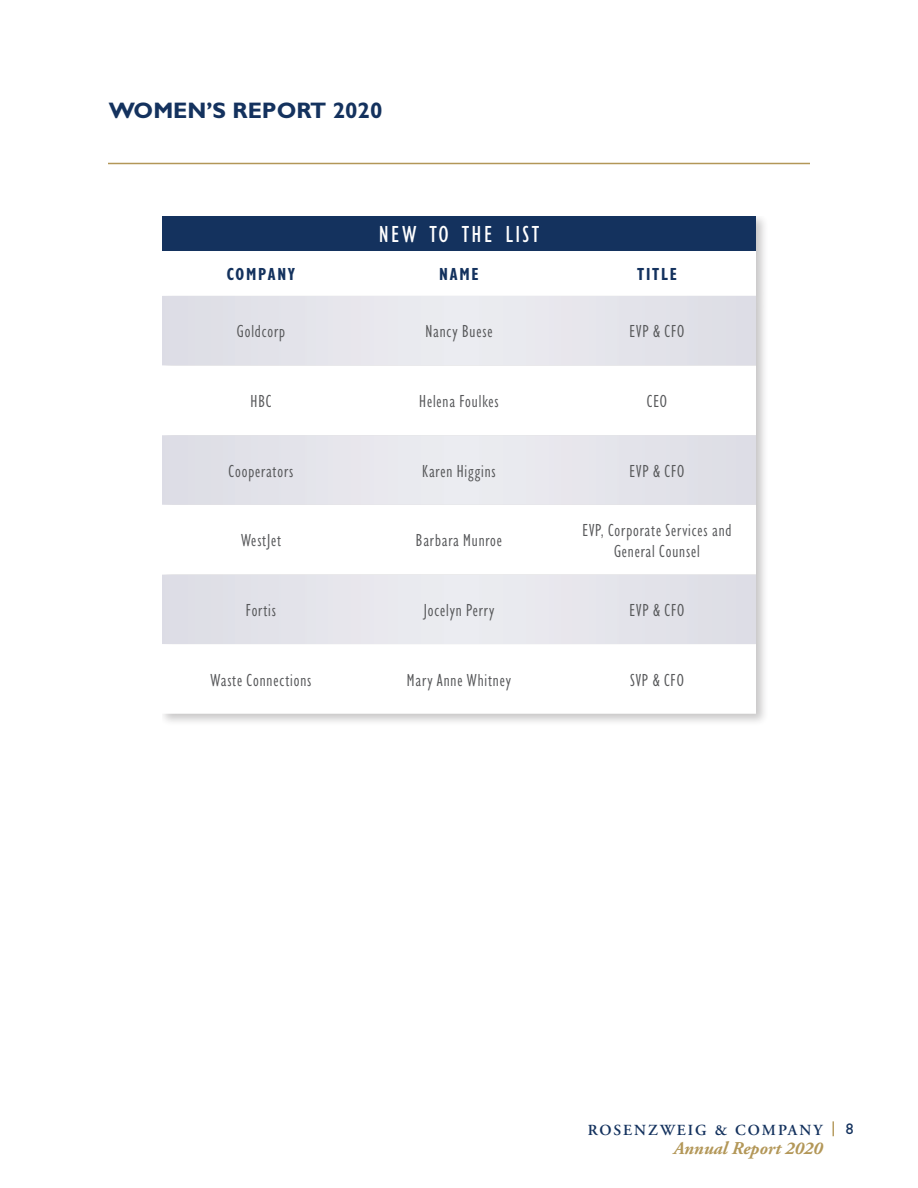
<style>
.page{position:relative;width:918px;height:1188px;background:#fff}
.page>*{position:absolute;margin:0;border:0;box-sizing:border-box;transform-origin:0 0}
.t1{font:condensed 24px "Gill Sans";letter-spacing:.1em;color:#fff}
.t2{font:700 22.5px "Gill Sans Std";color:#14325e}
.t3{font:condensed 18px/21px "Gill Sans Nova";letter-spacing:.05em;color:#57585a;text-align:center}
.t4{font:italic 700 18px "Adobe Garamond Pro";color:#b39758}
.t5{font:700 condensed 18px "Gill Sans Nova";letter-spacing:.1em;color:#14325e}
.t6{font:600 15.45px "Adobe Garamond Pro";letter-spacing:.13em;color:#14325e}
.t7{font:15.45px "Gill Sans Std";color:#14325e}
</style>
<div class="page">
<hr style="left:108px;top:163px;width:702px;height:1px;background:#b39758">
<svg style="left:833px;top:1121px;width:1px;height:15px"></svg>
<div style="left:162px;top:216px;width:607px;height:511px;background:#231f20;opacity:.25"></div>
<div style="left:162px;top:216px;width:594px;height:35px;background:#14325e"></div>
<svg style="left:162px;top:251px;width:594px;height:45px"></svg>
<div style="left:162px;top:296px;width:594px;height:209px;background:#e4e5eb"></div>
<svg style="left:162px;top:366px;width:594px;height:69px"></svg>
<svg style="left:162px;top:505px;width:594px;height:209px"></svg>
<p class="t2" style="left:109px;top:97px;width:275px">WOMEN’S REPORT 2020</p>
<p class="t1" style="left:379px;top:222px;width:162px">NEW TO THE LIST</p>
<p class="t5" style="left:227px;top:262px;width:70px">COMPANY</p>
<p class="t5" style="left:439px;top:262px;width:41px">NAME</p>
<p class="t5" style="left:637px;top:262px;width:41px">TITLE</p>
<p class="t3" style="left:237px;top:321px;width:50px">Goldcorp</p>
<p class="t3" style="left:425px;top:321px;width:69px">Nancy Buese</p>
<p class="t3" style="left:630px;top:321px;width:56px">EVP &amp; CFO</p>
<p class="t3" style="left:251px;top:390px;width:22px">HBC</p>
<p class="t3" style="left:419px;top:390px;width:81px">Helena Foulkes</p>
<p class="t3" style="left:647px;top:390px;width:22px">CEO</p>
<p class="t3" style="left:229px;top:460px;width:66px">Cooperators</p>
<p class="t3" style="left:422px;top:460px;width:75px">Karen Higgins</p>
<p class="t3" style="left:630px;top:460px;width:56px">EVP &amp; CFO</p>
<p class="t3" style="left:241px;top:529px;width:41px">WestJet</p>
<p class="t3" style="left:416px;top:529px;width:88px">Barbara Munroe</p>
<p class="t3" style="left:582px;top:519px;width:151px">EVP, Corporate Services and<br>General Counsel</p>
<p class="t3" style="left:246px;top:599px;width:32px">Fortis</p>
<p class="t3" style="left:424px;top:599px;width:72px">Jocelyn Perry</p>
<p class="t3" style="left:630px;top:599px;width:56px">EVP &amp; CFO</p>
<p class="t3" style="left:211px;top:669px;width:102px">Waste Connections</p>
<p class="t3" style="left:407px;top:669px;width:106px">Mary Anne Whitney</p>
<p class="t3" style="left:630px;top:669px;width:55px">SVP &amp; CFO</p>
<p class="t6" style="left:588px;top:1121px;width:236px">ROSENZWEIG &amp; COMPANY</p>
<p class="t7" style="left:846px;top:1120px;width:9px">8</p>
<p class="t4" style="left:674px;top:1138px;width:150px">Annual Report 2020</p>
</div>
